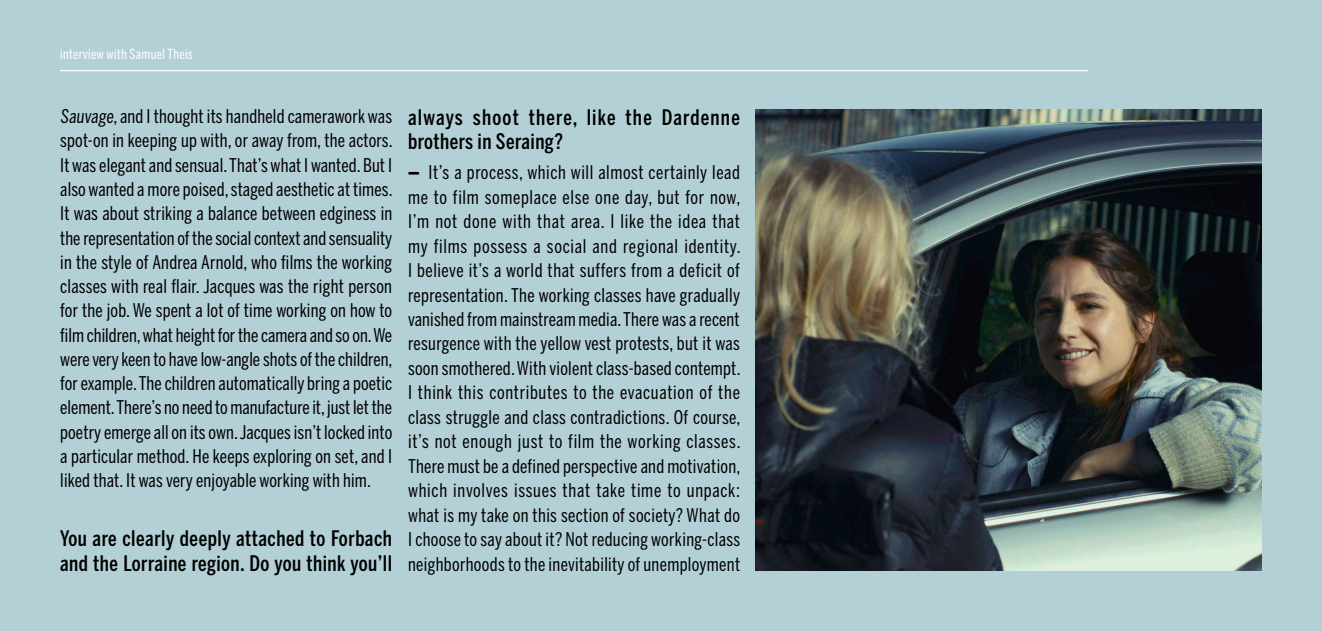
<style>
.page{position:relative;width:1322px;height:631px;background:#b4d0d7}
.page>*{position:absolute;margin:0;border:0;box-sizing:border-box;transform-origin:0 0}
.t1{font:500 21.25px/24.2px "Benton Sans Comp";letter-spacing:.025em;color:#000}
.t2{font:500 21.25px/24.5px "Benton Sans Comp";letter-spacing:.05em;color:#000}
.t3{font:18.75px/24.5px "Benton Sans Comp";letter-spacing:.01em;color:#000;text-align:justify}
.t4{font:13.75px "Benton Sans Comp";letter-spacing:.02em;color:#fff}
.s1{font-weight:900}
</style>
<div class="page">
<img style="left:756px;top:109px;width:505px;height:461px">
<hr style="left:60px;top:70px;width:1028px;height:1px;background:#fff">
<p class="t4" style="left:60px;top:46px;width:134px">interview with Samuel Theis</p>
<p class="t3" style="left:60px;top:104px;width:334px">Sauvage, and I thought its handheld camerawork was spot-on in keeping up with, or away from, the actors.<br>It was elegant and sensual. That’s what I wanted. But I also wanted a more poised, staged aesthetic at times.<br>It was about striking a balance between edginess in the representation of the social context and sensuality in the style of Andrea Arnold, who films the working classes with real flair. Jacques was the right person for the job. We spent a lot of time working on how to film children, what height for the camera and so on. We were very keen to have low-angle shots of the children, for example. The children automatically bring a poetic element. There’s no need to manufacture it, just let the poetry emerge all on its own. Jacques isn’t locked into a particular method. He keeps exploring on set, and I liked that. It was very enjoyable working with him.</p>
<p class="t1" style="left:60px;top:526px;width:333px">You are clearly deeply attached to Forbach and the Lorraine region. Do you think you’ll</p>
<p class="t2" style="left:408px;top:105px;width:333px">always shoot there, like the Dardenne brothers in Seraing?</p>
<p class="t3" style="left:408px;top:160px;width:334px"><span class="s1">—</span> It’s a process, which will almost certainly lead me to film someplace else one day, but for now, I’m not done with that area. I like the idea that my films possess a social and regional identity.<br>I believe it’s a world that suffers from a deficit of representation. The working classes have gradually vanished from mainstream media. There was a recent resurgence with the yellow vest protests, but it was soon smothered. With violent class-based contempt.<br>I think this contributes to the evacuation of the class struggle and class contradictions. Of course, it’s not enough just to film the working classes.<br>There must be a defined perspective and motivation, which involves issues that take time to unpack: what is my take on this section of society? What do I choose to say about it? Not reducing working-class neighborhoods to the inevitability of unemployment</p>
</div>
